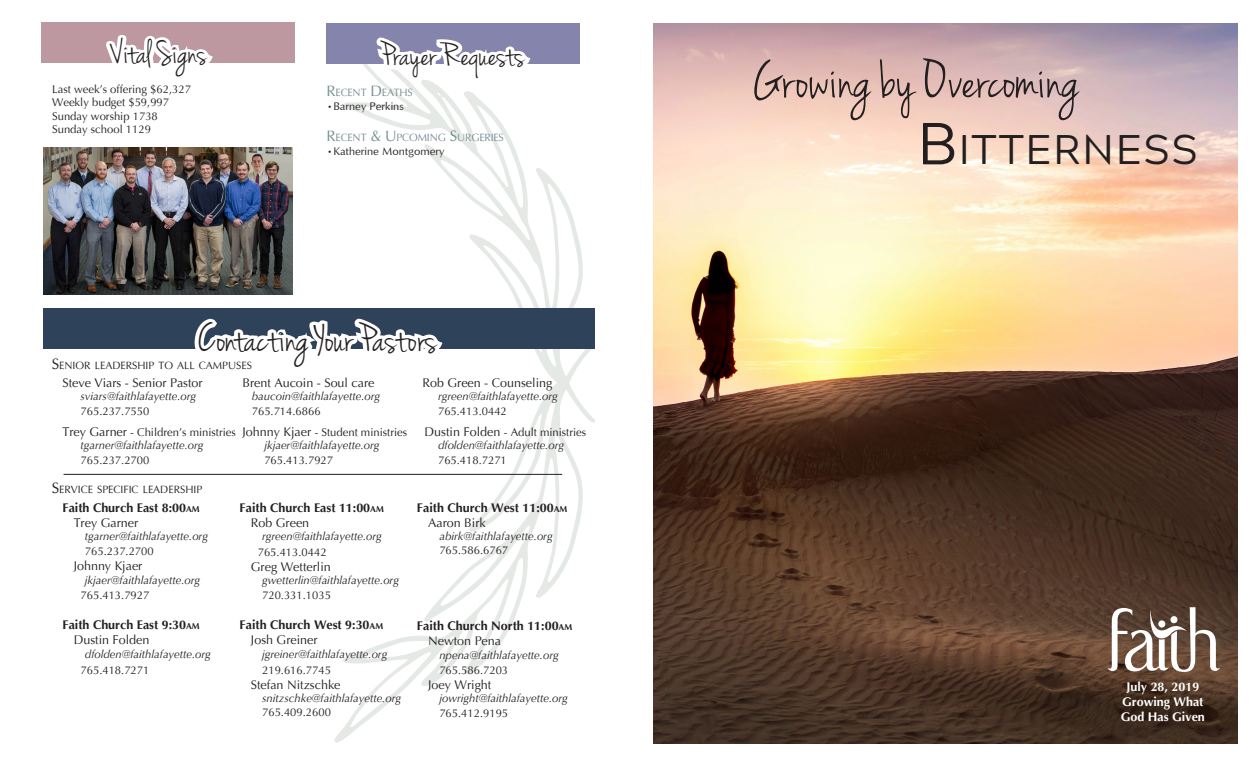
<style>
.page{position:relative;width:1260px;height:765px;background:#fff}
.page>*{position:absolute;margin:0;border:0;box-sizing:border-box;transform-origin:0 0}
.t1{font:59.12px "Jenna Sue";letter-spacing:.005em;color:#231f20}
.t2{font:41.38px "Acherus Grotesque";letter-spacing:.035em;color:#231f20}
.t3{font:41.25px "Jenna Sue";color:#231f20}
.t4{font:35px "Jenna Sue";color:#231f20}
.pastor_list{font:12.5px "Optima";color:#231f20}
.t5{font:700 12.5px "Optima";color:#231f20}
.t6{font:700 12.5px "Optima";color:#fff}
.pastor_list-2{font:italic 11.25px "Optima";color:#231f20}
.pastor_list-3{font:11.25px "Optima";color:#231f20}
.pastor_list-4{font:11.25px "Optimum";color:#231f20}
.t7{font:10.5px "Optima";color:#231f20}
.pastor_list-5{font:10.5px "Optima";letter-spacing:-.015em;color:#758b8f}
.s1{font-size:15px}
.s2{font-size:12.5px}
.s3{font-size:8.75px}
.s4{font-size:59.12px}
</style>
<div class="page">
<img style="left:653px;top:23px;width:585px;height:720px">
<svg style="left:334px;top:63px;width:249px;height:245px"></svg>
<svg style="left:334px;top:349px;width:261px;height:394px"></svg>
<div style="left:327px;top:23px;width:253px;height:40px;background:#8584ac"></div>
<div style="left:41px;top:22px;width:253px;height:41px;background:#bd98a0"></div>
<svg style="left:106px;top:35px;width:107px;height:28px"></svg>
<svg style="left:372px;top:37px;width:164px;height:62px"></svg>
<img style="left:44px;top:147px;width:248px;height:148px">
<hr style="left:64px;top:474px;width:498px;height:1px;background:#231f20">
<div style="left:44px;top:308px;width:551px;height:41px;background:#2e425a"></div>
<svg style="left:190px;top:189px;width:258px;height:424px"></svg>
<svg style="left:1108px;top:607px;width:112px;height:65px"></svg>
<p class="t4" style="left:112px;top:32px;width:96px">Vital Signs</p>
<p class="t4" style="left:381px;top:35px;width:145px">Prayer Requests</p>
<p class="pastor_list-3" style="left:52px;top:82px;width:140px">Last week’s offering $62,327</p>
<p class="pastor_list-3" style="left:52px;top:96px;width:118px">Weekly budget $59,997</p>
<p class="pastor_list-3" style="left:52px;top:109px;width:107px">Sunday worship 1738</p>
<p class="pastor_list-3" style="left:52px;top:123px;width:100px">Sunday school 1129</p>
<p class="pastor_list-5" style="left:327px;top:86px;width:88px"><span class="s1">R</span>ECENT <span class="s1">D</span>EATHS</p>
<p class="pastor_list-4" style="left:327px;top:99px;width:79px">•Barney Perkins</p>
<p class="pastor_list-5" style="left:327px;top:131px;width:179px"><span class="s1">R</span>ECENT <span class="s1">&amp; U</span>PCOMING <span class="s1">S</span>URGERIES</p>
<p class="pastor_list-4" style="left:327px;top:144px;width:120px">•Katherine Montgomery</p>
<p class="t3" style="left:198px;top:316px;width:240px">Contacting Your Pastors</p>
<p class="t7" style="left:52px;top:359px;width:202px"><span class="s1">S</span>ENIOR LEADERSHIP TO ALL CAMPUSES</p>
<p class="pastor_list" style="left:62px;top:375px;width:142px">Steve Viars - Senior Pastor</p>
<p class="pastor_list" style="left:242px;top:375px;width:133px">Brent Aucoin - Soul care</p>
<p class="pastor_list" style="left:422px;top:375px;width:131px">Rob Green - Counseling</p>
<p class="pastor_list-2" style="left:81px;top:389px;width:117px">sviars@faithlafayette.org</p>
<p class="pastor_list-2" style="left:252px;top:389px;width:130px">baucoin@faithlafayette.org</p>
<p class="pastor_list-2" style="left:438px;top:389px;width:121px">rgreen@faithlafayette.org</p>
<p class="pastor_list-3" style="left:81px;top:404px;width:70px">765.237.7550</p>
<p class="pastor_list-3" style="left:252px;top:404px;width:70px">765.714.6866</p>
<p class="pastor_list-3" style="left:438px;top:404px;width:70px">765.413.0442</p>
<p class="pastor_list-3" style="left:62px;top:425px;width:346px"><span class="s2">Trey Garner</span> - Children’s ministries <span class="s2">Johnny Kjaer</span> - Student ministries</p>
<p class="pastor_list-3" style="left:425px;top:425px;width:163px"><span class="s2">Dustin Folden</span> - Adult ministries</p>
<p class="pastor_list-2" style="left:81px;top:439px;width:125px">tgarner@faithlafayette.org</p>
<p class="pastor_list-2" style="left:264px;top:439px;width:117px">jkjaer@faithlafayette.org</p>
<p class="pastor_list-2" style="left:438px;top:439px;width:127px">dfolden@faithlafayette.org</p>
<p class="pastor_list-3" style="left:81px;top:453px;width:70px">765.237.2700</p>
<p class="pastor_list-3" style="left:264px;top:453px;width:70px">765.413.7927</p>
<p class="pastor_list-3" style="left:438px;top:453px;width:70px">765.418.7271</p>
<p class="t5" style="left:62px;top:499px;width:139px">Faith Church East 8:00<span class="s3">AM</span></p>
<p class="pastor_list" style="left:74px;top:514px;width:66px">Trey Garner</p>
<p class="pastor_list-2" style="left:85px;top:529px;width:125px">tgarner@faithlafayette.org</p>
<p class="pastor_list-3" style="left:85px;top:544px;width:70px">765.237.2700</p>
<p class="pastor_list" style="left:74px;top:558px;width:70px">Johnny Kjaer</p>
<p class="pastor_list-2" style="left:85px;top:573px;width:117px">jkjaer@faithlafayette.org</p>
<p class="pastor_list-3" style="left:81px;top:588px;width:70px">765.413.7927</p>
<p class="t5" style="left:62px;top:617px;width:139px">Faith Church East 9:30<span class="s3">AM</span></p>
<p class="pastor_list" style="left:74px;top:632px;width:77px">Dustin Folden</p>
<p class="pastor_list-2" style="left:85px;top:647px;width:127px">dfolden@faithlafayette.org</p>
<p class="pastor_list-3" style="left:81px;top:663px;width:70px">765.418.7271</p>
<p class="t7" style="left:52px;top:483px;width:152px"><span class="s1">S</span>ERVICE SPECIFIC LEADERSHIP</p>
<p class="t5" style="left:240px;top:499px;width:146px">Faith Church East 11:00<span class="s3">AM</span></p>
<p class="pastor_list" style="left:251px;top:514px;width:60px">Rob Green</p>
<p class="pastor_list-2" style="left:262px;top:529px;width:121px">rgreen@faithlafayette.org</p>
<p class="pastor_list-3" style="left:258px;top:545px;width:70px">765.413.0442</p>
<p class="pastor_list" style="left:251px;top:559px;width:81px">Greg Wetterlin</p>
<p class="pastor_list-2" style="left:262px;top:573px;width:138px">gwetterlin@faithlafayette.org</p>
<p class="pastor_list-3" style="left:262px;top:588px;width:70px">720.331.1035</p>
<p class="t5" style="left:240px;top:617px;width:145px">Faith Church West 9:30<span class="s3">AM</span></p>
<p class="pastor_list" style="left:251px;top:632px;width:68px">Josh Greiner</p>
<p class="pastor_list-2" style="left:262px;top:647px;width:127px">jgreiner@faithlafayette.org</p>
<p class="pastor_list-3" style="left:262px;top:663px;width:70px">219.616.7745</p>
<p class="pastor_list" style="left:251px;top:676px;width:91px">Stefan Nitzschke</p>
<p class="pastor_list-2" style="left:262px;top:691px;width:140px">snitzschke@faithlafayette.org</p>
<p class="pastor_list-3" style="left:262px;top:705px;width:70px">765.409.2600</p>
<p class="t5" style="left:417px;top:499px;width:152px">Faith Church West 11:00<span class="s3">AM</span></p>
<p class="pastor_list" style="left:428px;top:514px;width:59px">Aaron Birk</p>
<p class="pastor_list-2" style="left:439px;top:529px;width:115px">abirk@faithlafayette.org</p>
<p class="pastor_list-3" style="left:439px;top:543px;width:70px">765.586.6767</p>
<p class="t5" style="left:417px;top:618px;width:157px">Faith Church North 11:00<span class="s3">AM</span></p>
<p class="pastor_list" style="left:428px;top:633px;width:74px">Newton Pena</p>
<p class="pastor_list-2" style="left:439px;top:648px;width:121px">npena@faithlafayette.org</p>
<p class="pastor_list-3" style="left:439px;top:663px;width:70px">765.586.7203</p>
<p class="pastor_list" style="left:428px;top:676px;width:65px">Joey Wright</p>
<p class="pastor_list-2" style="left:439px;top:691px;width:130px">jowright@faithlafayette.org</p>
<p class="pastor_list-3" style="left:439px;top:706px;width:70px">765.412.9195</p>
<p class="t1" style="left:752px;top:46px;width:329px">Growing by Overcoming</p>
<p class="t2" style="left:917px;top:115px;width:282px"><span class="s4">B</span>ITTERNESS</p>
<p class="t6" style="left:1126px;top:679px;width:74px">July 28, 2019</p>
<p class="t6" style="left:1122px;top:694px;width:83px">Growing What</p>
<p class="t6" style="left:1121px;top:709px;width:86px">God Has Given</p>
</div>
